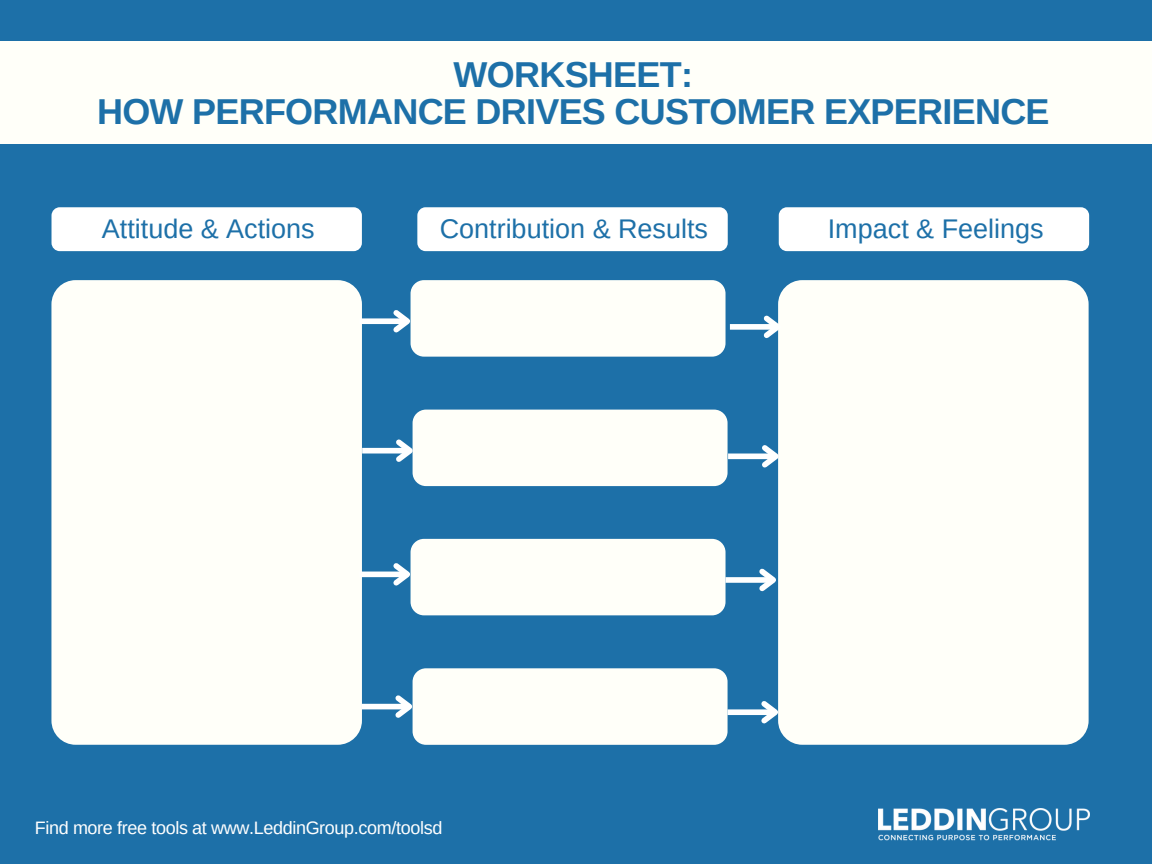
<style>
.page{position:relative;width:1152px;height:864px;background:#1d70a8}
.page>*{position:absolute;margin:0;border:0;box-sizing:border-box;transform-origin:0 0}
.t1{font:700 36px/37.2px "Arimo";letter-spacing:-.02em;color:#1d70a8;text-align:center}
.t2{font:27px "Arimo";color:#1d70a8}
.t3{font:18px "Arimo";letter-spacing:-.02em;color:#fff}
</style>
<div class="page">
<div style="left:51px;top:280px;width:311px;height:465px;background:#fffff9;border-radius:24px"></div>
<div style="left:52px;top:207px;width:310px;height:44px;background:#fff;border-radius:8px"></div>
<div style="left:778px;top:280px;width:311px;height:465px;background:#fffff9;border-radius:24px"></div>
<div style="left:779px;top:207px;width:310px;height:44px;background:#fff;border-radius:8px"></div>
<div style="left:411px;top:280px;width:315px;height:77px;background:#fffff9;border-radius:13px"></div>
<div style="left:413px;top:410px;width:315px;height:76px;background:#fffff9;border-radius:13px"></div>
<div style="left:411px;top:539px;width:315px;height:76px;background:#fffff9;border-radius:13px"></div>
<div style="left:413px;top:668px;width:315px;height:77px;background:#fffff9;border-radius:13px"></div>
<div style="left:362px;top:448px;width:48px;height:5px;background:#fff"></div>
<svg style="left:391px;top:434px;width:22px;height:33px"></svg>
<div style="left:0;top:42px;width:1152px;height:102px;background:#fffff9"></div>
<div style="left:360px;top:318px;width:47px;height:6px;background:#fff"></div>
<svg style="left:388px;top:305px;width:23px;height:33px"></svg>
<div style="left:360px;top:572px;width:47px;height:5px;background:#fff"></div>
<svg style="left:388px;top:558px;width:23px;height:33px"></svg>
<div style="left:362px;top:704px;width:47px;height:5px;background:#fff"></div>
<svg style="left:390px;top:690px;width:23px;height:33px"></svg>
<div style="left:728px;top:454px;width:48px;height:5px;background:#fff"></div>
<svg style="left:757px;top:440px;width:22px;height:33px"></svg>
<div style="left:730px;top:324px;width:48px;height:6px;background:#fff"></div>
<svg style="left:759px;top:311px;width:20px;height:32px"></svg>
<div style="left:725px;top:577px;width:48px;height:6px;background:#fff"></div>
<svg style="left:754px;top:564px;width:25px;height:32px"></svg>
<div style="left:727px;top:709px;width:48px;height:6px;background:#fff"></div>
<svg style="left:756px;top:696px;width:24px;height:33px"></svg>
<div style="left:417px;top:207px;width:311px;height:44px;background:#fff;border-radius:8px"></div>
<img style="left:878px;top:808px;width:212px;height:33px">
<h1 class="t1" style="left:97px;top:56px;width:954px">WORKSHEET:<br>HOW PERFORMANCE DRIVES CUSTOMER EXPERIENCE</h1>
<p class="t2" style="left:102px;top:214px;width:214px">Attitude &amp; Actions</p>
<p class="t2" style="left:828px;top:214px;width:217px">Impact &amp; Feelings</p>
<p class="t2" style="left:440px;top:214px;width:270px">Contribution &amp; Results</p>
<p class="t3" style="left:35px;top:818px;width:409px">Find more free tools at www.LeddinGroup.com/toolsd</p>
</div>
